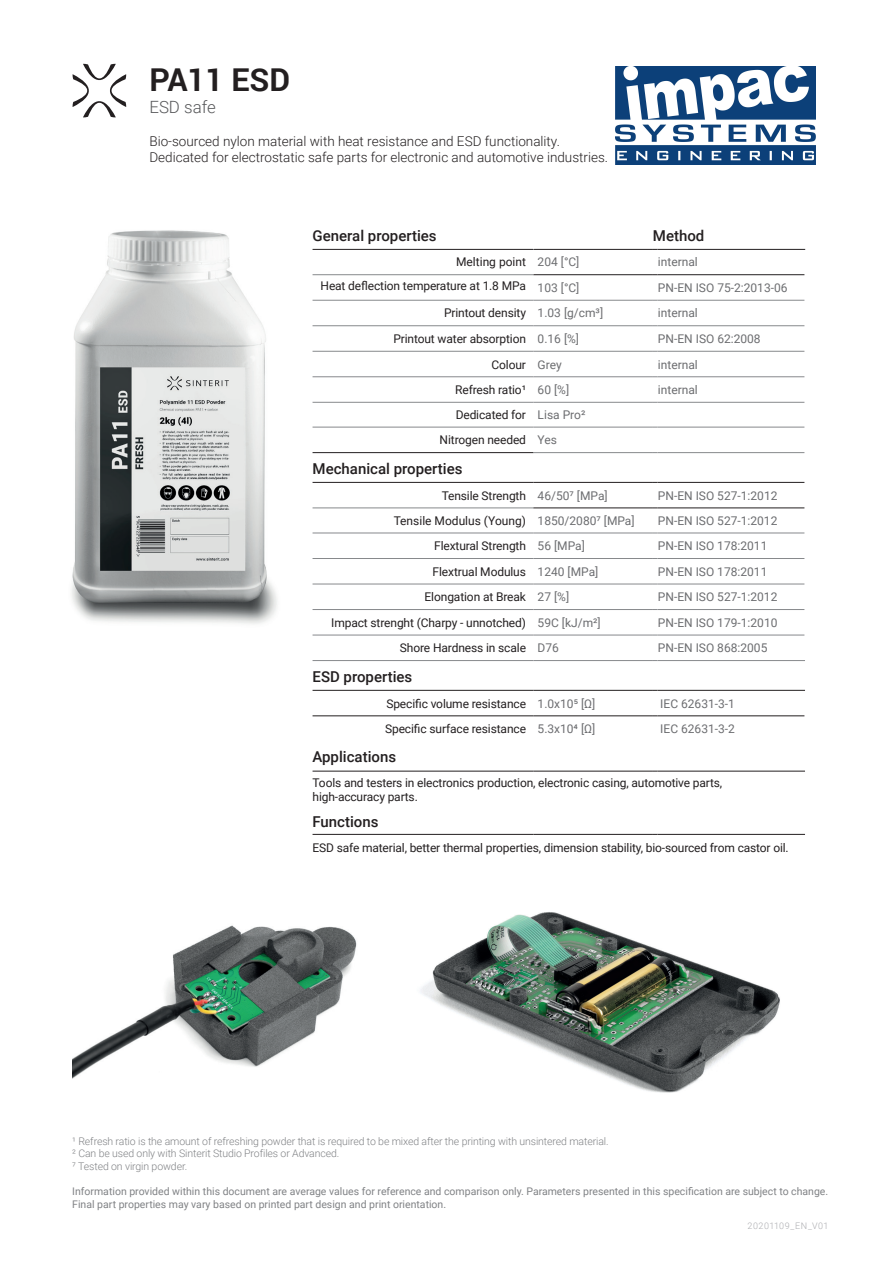
<style>
.page{position:relative;width:893px;height:1263px;background:#fff}
.page>*{position:absolute;margin:0;border:0;box-sizing:border-box;transform-origin:0 0}
.t1{font:700 31.5px "Roboto";color:#231f20}
.t2{font:300 16.8px "Roboto";color:#57585a}
.t3{font:500 15px "Roboto";color:#231f20}
.t4{font:300 13.5px/16.2px "Roboto";color:#231f20}
.t5{font:12px/25.2px "Roboto";letter-spacing:-.01em;color:#231f20}
.t6{font:12px "Roboto";color:#6c6d70}
.t7{font:10.5px/12.6px "Roboto";color:#808285}
.t8{font:300 10.5px/12.6px "Roboto";letter-spacing:-.01em;color:#808285}
.t9{font:300 9px "Roboto";letter-spacing:.055em;color:#aaabaf}
.s1{color:#6c6d70}
</style>
<div class="page">
<img style="left:420px;top:912px;width:360px;height:181px">
<hr style="left:313px;top:482px;width:220px;height:1px;background:#231f20">
<hr style="left:313px;top:508px;width:220px;height:1px;background:#87898c">
<hr style="left:313px;top:533px;width:220px;height:1px;background:#87898c">
<hr style="left:533px;top:274px;width:120px;height:1px;background:#231f20">
<hr style="left:533px;top:482px;width:120px;height:1px;background:#231f20">
<hr style="left:533px;top:508px;width:120px;height:1px;background:#231f20">
<hr style="left:533px;top:300px;width:120px;height:1px;background:#87898c">
<hr style="left:533px;top:533px;width:120px;height:1px;background:#87898c">
<hr style="left:657px;top:274px;width:147px;height:1px;background:#231f20">
<hr style="left:657px;top:482px;width:147px;height:1px;background:#231f20">
<hr style="left:657px;top:508px;width:147px;height:1px;background:#231f20">
<hr style="left:657px;top:300px;width:147px;height:1px;background:#87898c">
<hr style="left:657px;top:533px;width:147px;height:1px;background:#87898c">
<hr style="left:533px;top:249px;width:120px;height:1px;background:#231f20">
<hr style="left:657px;top:249px;width:148px;height:1px;background:#231f20">
<hr style="left:313px;top:771px;width:220px;height:1px;background:#231f20">
<hr style="left:533px;top:771px;width:120px;height:1px;background:#231f20">
<hr style="left:657px;top:771px;width:148px;height:1px;background:#231f20">
<hr style="left:313px;top:834px;width:220px;height:1px;background:#231f20">
<hr style="left:533px;top:834px;width:120px;height:1px;background:#231f20">
<hr style="left:657px;top:834px;width:148px;height:1px;background:#231f20">
<hr style="left:313px;top:690px;width:220px;height:1px;background:#231f20">
<hr style="left:533px;top:690px;width:120px;height:1px;background:#231f20">
<hr style="left:657px;top:690px;width:148px;height:1px;background:#231f20">
<hr style="left:313px;top:716px;width:220px;height:1px;background:#231f20">
<hr style="left:533px;top:716px;width:120px;height:1px;background:#231f20">
<hr style="left:657px;top:716px;width:147px;height:1px;background:#231f20">
<hr style="left:657px;top:325px;width:147px;height:1px;background:#87898c">
<hr style="left:657px;top:558px;width:147px;height:1px;background:#87898c">
<hr style="left:657px;top:351px;width:147px;height:1px;background:#87898c">
<hr style="left:657px;top:584px;width:147px;height:1px;background:#87898c">
<hr style="left:533px;top:325px;width:120px;height:1px;background:#87898c">
<hr style="left:533px;top:558px;width:120px;height:1px;background:#87898c">
<hr style="left:533px;top:351px;width:120px;height:1px;background:#87898c">
<hr style="left:533px;top:584px;width:120px;height:1px;background:#87898c">
<hr style="left:313px;top:558px;width:220px;height:1px;background:#87898c">
<hr style="left:313px;top:584px;width:220px;height:1px;background:#87898c">
<hr style="left:313px;top:274px;width:220px;height:1px;background:#87898c">
<hr style="left:313px;top:300px;width:220px;height:1px;background:#87898c">
<hr style="left:313px;top:376px;width:220px;height:1px;background:#87898c">
<hr style="left:313px;top:325px;width:220px;height:1px;background:#87898c">
<hr style="left:313px;top:402px;width:220px;height:1px;background:#87898c">
<hr style="left:313px;top:351px;width:220px;height:1px;background:#87898c">
<hr style="left:313px;top:427px;width:220px;height:1px;background:#87898c">
<hr style="left:657px;top:376px;width:147px;height:1px;background:#87898c">
<hr style="left:657px;top:609px;width:147px;height:1px;background:#87898c">
<hr style="left:533px;top:376px;width:120px;height:1px;background:#87898c">
<hr style="left:533px;top:609px;width:120px;height:1px;background:#87898c">
<hr style="left:313px;top:609px;width:220px;height:1px;background:#87898c">
<hr style="left:313px;top:249px;width:220px;height:1px;background:#231f20">
<hr style="left:533px;top:402px;width:120px;height:1px;background:#87898c">
<hr style="left:657px;top:402px;width:147px;height:1px;background:#87898c">
<hr style="left:533px;top:427px;width:120px;height:1px;background:#87898c">
<hr style="left:657px;top:427px;width:147px;height:1px;background:#87898c">
<hr style="left:313px;top:635px;width:220px;height:1px;background:#87898c">
<hr style="left:533px;top:635px;width:120px;height:1px;background:#87898c">
<hr style="left:657px;top:635px;width:147px;height:1px;background:#87898c">
<hr style="left:533px;top:452px;width:120px;height:1px;background:#87898c">
<hr style="left:657px;top:452px;width:147px;height:1px;background:#87898c">
<hr style="left:313px;top:660px;width:220px;height:1px;background:#87898c">
<hr style="left:533px;top:660px;width:120px;height:1px;background:#87898c">
<hr style="left:657px;top:660px;width:148px;height:1px;background:#87898c">
<hr style="left:313px;top:452px;width:220px;height:1px;background:#231f20">
<svg style="left:73px;top:64px;width:53px;height:53px"></svg>
<img style="left:71px;top:230px;width:206px;height:394px">
<img style="left:72px;top:925px;width:285px;height:154px">
<img style="left:616px;top:66px;width:200px;height:99px">
<h1 class="t1" style="left:149px;top:58px;width:142px">PA11 ESD</h1>
<h2 class="t2" style="left:149px;top:95px;width:68px">ESD safe</h2>
<p class="t4" style="left:149px;top:133px;width:460px">Bio-sourced nylon material with heat resistance and ESD functionality.<br>Dedicated for electrostatic safe parts for electronic and automotive industries.</p>
<p class="t3" style="left:313px;top:225px;width:126px">General properties</p>
<p class="t3" style="left:653px;top:225px;width:53px">Method</p>
<p class="t5" style="left:456px;top:249px;width:125px">Melting point <span class="s1">204 [°C]</span></p>
<p class="t6" style="left:658px;top:254px;width:41px">internal</p>
<p class="t5" style="left:321px;top:273px;width:260px">Heat deflection temperature at 1.8 MPa <span class="s1">103 [°C]</span></p>
<p class="t6" style="left:658px;top:279px;width:131px">PN-EN ISO 75-2:2013-06</p>
<p class="t5" style="left:444px;top:300px;width:161px">Printout density <span class="s1">1.03 [g/cm³]</span></p>
<p class="t6" style="left:658px;top:305px;width:41px">internal</p>
<p class="t5" style="left:393px;top:326px;width:187px">Printout water absorption <span class="s1">0.16 [%]</span></p>
<p class="t6" style="left:658px;top:330px;width:104px">PN-EN ISO 62:2008</p>
<p class="t5" style="left:492px;top:351px;width:72px">Colour <span class="s1">Grey</span></p>
<p class="t6" style="left:658px;top:356px;width:41px">internal</p>
<p class="t5" style="left:455px;top:377px;width:116px">Refresh ratio¹ <span class="s1">60 [%]</span></p>
<p class="t6" style="left:658px;top:381px;width:41px">internal</p>
<p class="t5" style="left:440px;top:402px;width:147px;text-indent:16px">Dedicated for <span class="s1">Lisa Pro²<br></span>Nitrogen needed <span class="s1">Yes</span></p>
<p class="t3" style="left:313px;top:458px;width:151px">Mechanical properties</p>
<p class="t5" style="left:442px;top:482px;width:168px">Tensile Strength <span class="s1">46/507 [MPa]</span></p>
<p class="t6" style="left:658px;top:487px;width:121px">PN-EN ISO 527-1:2012</p>
<p class="t5" style="left:394px;top:508px;width:243px">Tensile Modulus (Young) <span class="s1">1850/20807 [MPa]</span></p>
<p class="t6" style="left:658px;top:512px;width:121px">PN-EN ISO 527-1:2012</p>
<p class="t5" style="left:434px;top:533px;width:152px">Flextural Strength <span class="s1">56 [MPa]</span></p>
<p class="t6" style="left:658px;top:538px;width:111px">PN-EN ISO 178:2011</p>
<p class="t5" style="left:433px;top:558px;width:167px">Flextrual Modulus <span class="s1">1240 [MPa]</span></p>
<p class="t6" style="left:658px;top:563px;width:111px">PN-EN ISO 178:2011</p>
<p class="t5" style="left:425px;top:584px;width:146px">Elongation at Break <span class="s1">27 [%]</span></p>
<p class="t6" style="left:658px;top:589px;width:121px">PN-EN ISO 527-1:2012</p>
<p class="t5" style="left:331px;top:609px;width:271px">Impact strenght (Charpy - unnotched) <span class="s1">59C [kJ/m²]</span></p>
<p class="t6" style="left:658px;top:614px;width:121px">PN-EN ISO 179-1:2010</p>
<p class="t5" style="left:400px;top:635px;width:161px">Shore Hardness in scale <span class="s1">D76</span></p>
<p class="t6" style="left:658px;top:640px;width:111px">PN-EN ISO 868:2005</p>
<p class="t3" style="left:313px;top:666px;width:101px">ESD properties</p>
<p class="t5" style="left:386px;top:690px;width:211px">Specific volume resistance <span class="s1">1.0x105 [Ω]</span></p>
<p class="t6" style="left:660px;top:695px;width:76px">IEC 62631-3-1</p>
<p class="t5" style="left:385px;top:716px;width:212px">Specific surface resistance <span class="s1">5.3x104 [Ω]</span></p>
<p class="t6" style="left:660px;top:720px;width:76px">IEC 62631-3-2</p>
<p class="t3" style="left:313px;top:747px;width:85px">Applications</p>
<p class="t5" style="left:313px;top:775px;width:411px;line-height:14.4px">Tools and testers in electronics production, electronic casing, automotive parts, high-accuracy parts.</p>
<p class="t3" style="left:313px;top:811px;width:68px">Functions</p>
<p class="t5" style="left:313px;top:834px;width:478px">ESD safe material, better thermal properties, dimension stability, bio-sourced from castor oil.</p>
<p class="t8" style="left:72px;top:1134px;width:538px">1 Refresh ratio is the amount of refreshing powder that is required to be mixed after the printing with unsintered material.<br>2 Can be used only with Sinterit Studio Profiles or Advanced.<br>7 Tested on virgin powder.</p>
<p class="t7" style="left:72px;top:1185px;width:757px">Information provided within this document are average values for reference and comparison only. Parameters presented in this specification are subject to change.<br>Final part properties may vary based on printed part design and print orientation.</p>
<p class="t9" style="left:747px;top:1220px;width:82px">20201109_EN_V01</p>
</div>
